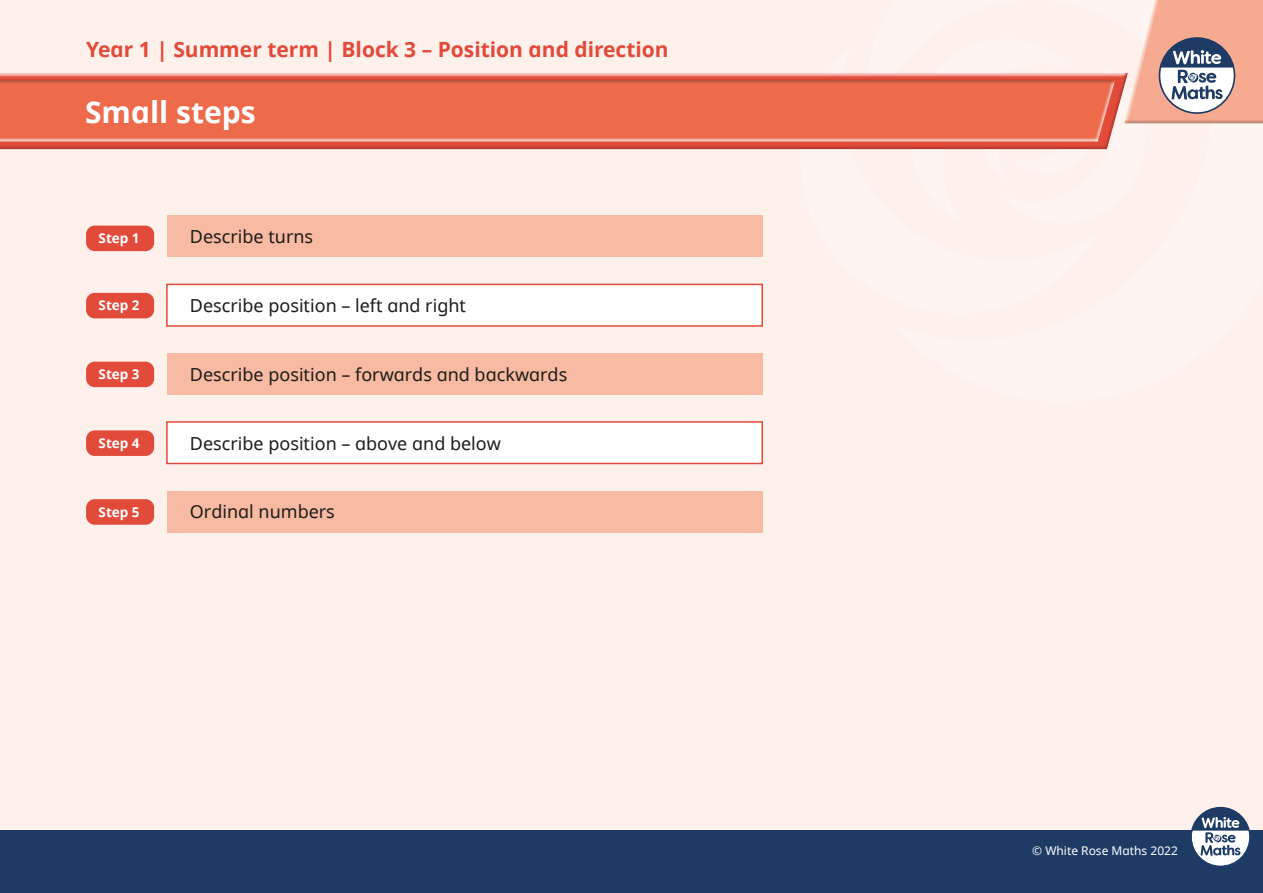
<style>
.page{position:relative;width:1263px;height:893px;background:#fef0eb}
.page>*{position:absolute;margin:0;border:0;box-sizing:border-box;transform-origin:0 0}
.t1{font:30px "White Rose Noto bold";color:#fff}
.t2{font:21px "White Rose Noto bold";color:#e24a3a}
.t3{font:18px "White Rose Noto regular";color:#1d1d1b}
.t4{font:13.5px "White Rose Noto bold";color:#fff}
.t5{font:12px "White Rose Noto regular";color:#fff}
</style>
<div class="page">
<div style="left:0;top:71px;width:1129px;height:81px;background:#1d1d1b;opacity:.27"></div>
<div style="left:0;top:78px;width:1115px;height:66px;background:#1d1d1b;opacity:.27"></div>
<svg style="left:858px;top:0;width:405px;height:152px"></svg>
<div style="left:0;top:831px;width:1263px;height:62px;background:#1d3b64"></div>
<svg style="left:1190px;top:807px;width:60px;height:59px"></svg>
<div style="left:167px;top:216px;width:595px;height:41px;background:#f8baa2"></div>
<div style="left:166px;top:284px;width:597px;height:43px;background:#fff;border:2px solid #e24a3a"></div>
<div style="left:167px;top:353px;width:595px;height:42px;background:#f8baa2"></div>
<div style="left:166px;top:421px;width:597px;height:43px;background:#fff;border:2px solid #e24a3a"></div>
<div style="left:167px;top:491px;width:595px;height:41px;background:#f8baa2"></div>
<div style="left:86px;top:226px;width:68px;height:25px;background:#e24a3a;border-radius:9px"></div>
<div style="left:86px;top:293px;width:68px;height:25px;background:#e24a3a;border-radius:9px"></div>
<div style="left:86px;top:362px;width:68px;height:25px;background:#e24a3a;border-radius:9px"></div>
<div style="left:86px;top:430px;width:68px;height:26px;background:#e24a3a;border-radius:9px"></div>
<div style="left:86px;top:499px;width:68px;height:26px;background:#e24a3a;border-radius:9px"></div>
<p class="t2" style="left:86px;top:35px;width:584px">Year 1 | Summer term | Block 3 – Position and direction</p>
<h1 class="t1" style="left:85px;top:91px;width:172px">Small steps</h1>
<p class="t4" style="left:99px;top:229px;width:43px">Step 1</p>
<p class="t3" style="left:190px;top:224px;width:125px">Describe turns</p>
<p class="t4" style="left:99px;top:296px;width:43px">Step 2</p>
<p class="t3" style="left:190px;top:293px;width:278px">Describe position – left and right</p>
<p class="t4" style="left:99px;top:365px;width:43px">Step 3</p>
<p class="t3" style="left:190px;top:362px;width:379px">Describe position – forwards and backwards</p>
<p class="t4" style="left:99px;top:433px;width:43px">Step 4</p>
<p class="t3" style="left:190px;top:430px;width:313px">Describe position – above and below</p>
<p class="t4" style="left:99px;top:502px;width:43px">Step 5</p>
<p class="t3" style="left:190px;top:499px;width:147px">Ordinal numbers</p>
<p class="t5" style="left:1032px;top:842px;width:147px">© White Rose Maths 2022</p>
</div>
